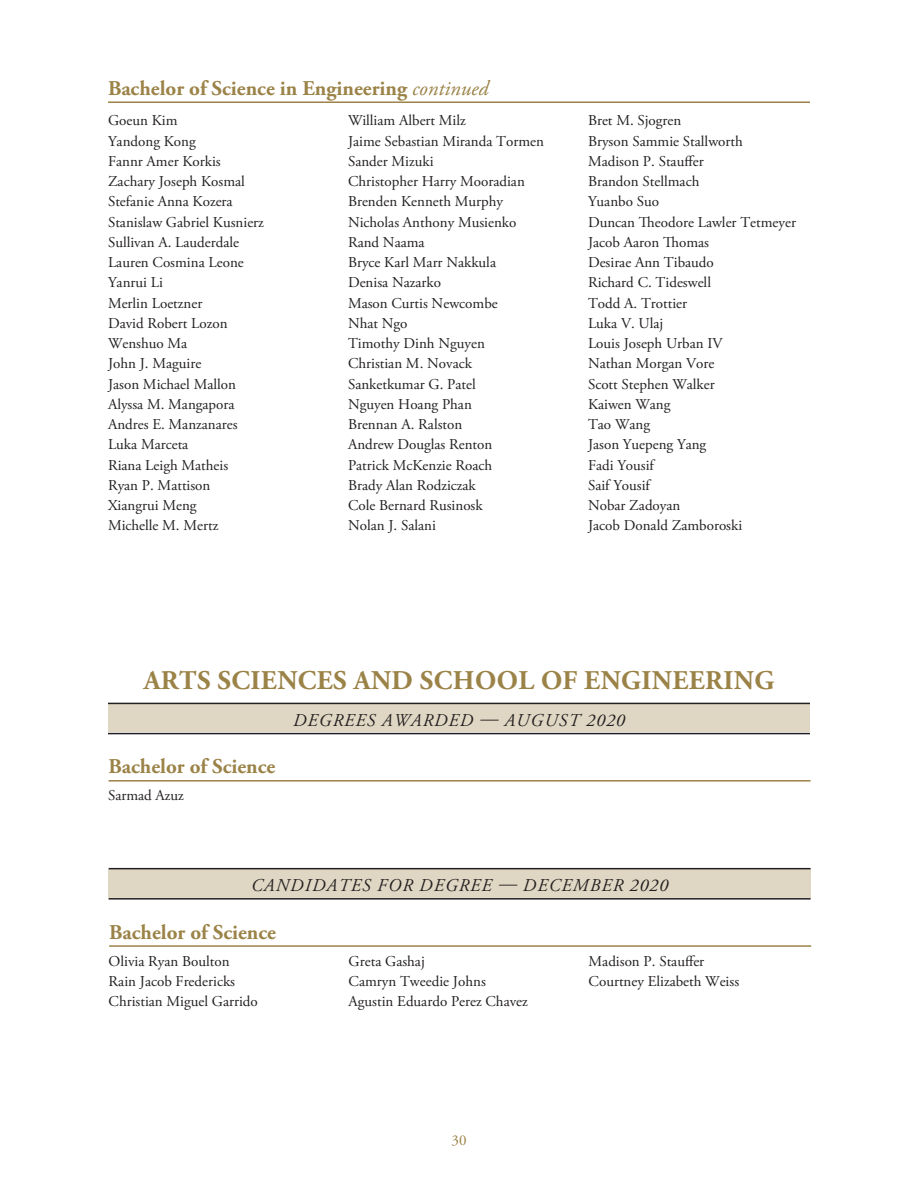
<style>
.page{position:relative;width:918px;height:1188px;background:#fff}
.page>*{position:absolute;margin:0;border:0;box-sizing:border-box;transform-origin:0 0}
.t1{font:700 27px "Adobe Garamond Pro";letter-spacing:.015em;color:#9b8348}
.t2{font:700 21px "Adobe Garamond Pro";color:#9b8348}
.t3{font:italic 18px "Adobe Garamond Pro";letter-spacing:.065em;color:#231f20}
.t4{font:15px "Adobe Garamond Pro";color:#231f20}
.t5{font:15px "Adobe Garamond Pro";color:#9b8348}
.s1{font-weight:400;font-style:italic}
</style>
<div class="page">
<hr style="left:108px;top:101px;width:702px;height:2px;background:#9b8348">
<div style="left:108px;top:704px;width:702px;height:28px;background:#dfd7c3"></div>
<hr style="left:108px;top:733px;width:702px;height:1px;background:#231f20">
<hr style="left:108px;top:703px;width:702px;height:1px;background:#231f20">
<hr style="left:109px;top:780px;width:702px;height:2px;background:#9b8348">
<div style="left:109px;top:869px;width:702px;height:28px;background:#dfd7c3"></div>
<hr style="left:109px;top:898px;width:702px;height:2px;background:#231f20">
<hr style="left:109px;top:868px;width:702px;height:1px;background:#231f20">
<hr style="left:109px;top:945px;width:702px;height:2px;background:#9b8348">
<h2 class="t2" style="left:108px;top:76px;width:382px">Bachelor of Science in Engineering <span class="s1">continued</span></h2>
<p class="t4" style="left:108px;top:112px;width:71px">Goeun Kim</p>
<p class="t4" style="left:108px;top:132px;width:89px">Yandong Kong</p>
<p class="t4" style="left:108px;top:152px;width:114px">Fannr Amer Korkis</p>
<p class="t4" style="left:108px;top:172px;width:138px">Zachary Joseph Kosmal</p>
<p class="t4" style="left:108px;top:193px;width:126px">Stefanie Anna Kozera</p>
<p class="t4" style="left:108px;top:213px;width:157px">Stanislaw Gabriel Kusnierz</p>
<p class="t4" style="left:108px;top:233px;width:133px">Sullivan A. Lauderdale</p>
<p class="t4" style="left:108px;top:253px;width:137px">Lauren Cosmina Leone</p>
<p class="t4" style="left:108px;top:274px;width:56px">Yanrui Li</p>
<p class="t4" style="left:108px;top:294px;width:96px">Merlin Loetzner</p>
<p class="t4" style="left:108px;top:314px;width:121px">David Robert Lozon</p>
<p class="t4" style="left:108px;top:334px;width:81px">Wenshuo Ma</p>
<p class="t4" style="left:108px;top:355px;width:95px">John J. Maguire</p>
<p class="t4" style="left:108px;top:375px;width:130px">Jason Michael Mallon</p>
<p class="t4" style="left:108px;top:395px;width:128px">Alyssa M. Mangapora</p>
<p class="t4" style="left:108px;top:415px;width:131px">Andres E. Manzanares</p>
<p class="t4" style="left:108px;top:436px;width:82px">Luka Marceta</p>
<p class="t4" style="left:108px;top:456px;width:122px">Riana Leigh Matheis</p>
<p class="t4" style="left:108px;top:476px;width:104px">Ryan P. Mattison</p>
<p class="t4" style="left:108px;top:496px;width:90px">Xiangrui Meng</p>
<p class="t4" style="left:108px;top:517px;width:112px">Michelle M. Mertz</p>
<p class="t4" style="left:348px;top:112px;width:119px">William Albert Milz</p>
<p class="t4" style="left:348px;top:132px;width:198px">Jaime Sebastian Miranda Tormen</p>
<p class="t4" style="left:348px;top:152px;width:87px">Sander Mizuki</p>
<p class="t4" style="left:348px;top:172px;width:178px">Christopher Harry Mooradian</p>
<p class="t4" style="left:348px;top:193px;width:157px">Brenden Kenneth Murphy</p>
<p class="t4" style="left:348px;top:213px;width:170px">Nicholas Anthony Musienko</p>
<p class="t4" style="left:348px;top:233px;width:78px">Rand Naama</p>
<p class="t4" style="left:348px;top:253px;width:150px">Bryce Karl Marr Nakkula</p>
<p class="t4" style="left:348px;top:274px;width:95px">Denisa Nazarko</p>
<p class="t4" style="left:348px;top:294px;width:151px">Mason Curtis Newcombe</p>
<p class="t4" style="left:348px;top:314px;width:61px">Nhat Ngo</p>
<p class="t4" style="left:348px;top:334px;width:138px">Timothy Dinh Nguyen</p>
<p class="t4" style="left:348px;top:355px;width:125px">Christian M. Novack</p>
<p class="t4" style="left:348px;top:375px;width:129px">Sanketkumar G. Patel</p>
<p class="t4" style="left:348px;top:395px;width:125px">Nguyen Hoang Phan</p>
<p class="t4" style="left:348px;top:415px;width:116px">Brennan A. Ralston</p>
<p class="t4" style="left:348px;top:436px;width:146px">Andrew Douglas Renton</p>
<p class="t4" style="left:348px;top:456px;width:146px">Patrick McKenzie Roach</p>
<p class="t4" style="left:348px;top:476px;width:129px">Brady Alan Rodziczak</p>
<p class="t4" style="left:348px;top:496px;width:136px">Cole Bernard Rusinosk</p>
<p class="t4" style="left:348px;top:517px;width:89px">Nolan J. Salani</p>
<p class="t4" style="left:588px;top:112px;width:95px">Bret M. Sjogren</p>
<p class="t4" style="left:588px;top:132px;width:156px">Bryson Sammie Stallworth</p>
<p class="t4" style="left:588px;top:152px;width:117px">Madison P. Stauffer</p>
<p class="t4" style="left:588px;top:172px;width:113px">Brandon Stellmach</p>
<p class="t4" style="left:588px;top:193px;width:73px">Yuanbo Suo</p>
<p class="t4" style="left:588px;top:213px;width:210px">Duncan Theodore Lawler Tetmeyer</p>
<p class="t4" style="left:588px;top:233px;width:123px">Jacob Aaron Thomas</p>
<p class="t4" style="left:588px;top:253px;width:127px">Desirae Ann Tibaudo</p>
<p class="t4" style="left:588px;top:274px;width:125px">Richard C. Tideswell</p>
<p class="t4" style="left:588px;top:294px;width:101px">Todd A. Trottier</p>
<p class="t4" style="left:588px;top:314px;width:77px">Luka V. Ulaj</p>
<p class="t4" style="left:588px;top:334px;width:136px">Louis Joseph Urban IV</p>
<p class="t4" style="left:588px;top:355px;width:128px">Nathan Morgan Vore</p>
<p class="t4" style="left:588px;top:375px;width:128px">Scott Stephen Walker</p>
<p class="t4" style="left:588px;top:395px;width:84px">Kaiwen Wang</p>
<p class="t4" style="left:588px;top:415px;width:64px">Tao Wang</p>
<p class="t4" style="left:588px;top:436px;width:120px">Jason Yuepeng Yang</p>
<p class="t4" style="left:588px;top:456px;width:68px">Fadi Yousif</p>
<p class="t4" style="left:588px;top:476px;width:63px">Saif Yousif</p>
<p class="t4" style="left:588px;top:496px;width:94px">Nobar Zadoyan</p>
<p class="t4" style="left:588px;top:517px;width:156px">Jacob Donald Zamboroski</p>
<h3 class="t1" style="left:144px;top:665px;width:632px">ARTS SCIENCES AND SCHOOL OF ENGINEERING</h3>
<h5 class="t2" style="left:109px;top:754px;width:168px">Bachelor of Science</h5>
<p class="t4" style="left:108px;top:787px;width:77px">Sarmad Azuz</p>
<h4 class="t3" style="left:293px;top:710px;width:333px">DEGREES AWARDED — AUGUST 2020</h4>
<h4 class="t3" style="left:251px;top:875px;width:418px">CANDIDATES FOR DEGREE — DECEMBER 2020</h4>
<h5 class="t2" style="left:109px;top:920px;width:168px">Bachelor of Science</h5>
<p class="t4" style="left:109px;top:952px;width:123px">Olivia Ryan Boulton</p>
<p class="t4" style="left:109px;top:972px;width:128px">Rain Jacob Fredericks</p>
<p class="t4" style="left:109px;top:992px;width:151px">Christian Miguel Garrido</p>
<p class="t4" style="left:349px;top:952px;width:78px">Greta Gashaj</p>
<p class="t4" style="left:349px;top:972px;width:139px">Camryn Tweedie Johns</p>
<p class="t4" style="left:349px;top:992px;width:181px">Agustin Eduardo Perez Chavez</p>
<p class="t5" style="left:452px;top:1131px;width:16px">30</p>
<p class="t4" style="left:589px;top:952px;width:117px">Madison P. Stauffer</p>
<p class="t4" style="left:589px;top:972px;width:152px">Courtney Elizabeth Weiss</p>
</div>
